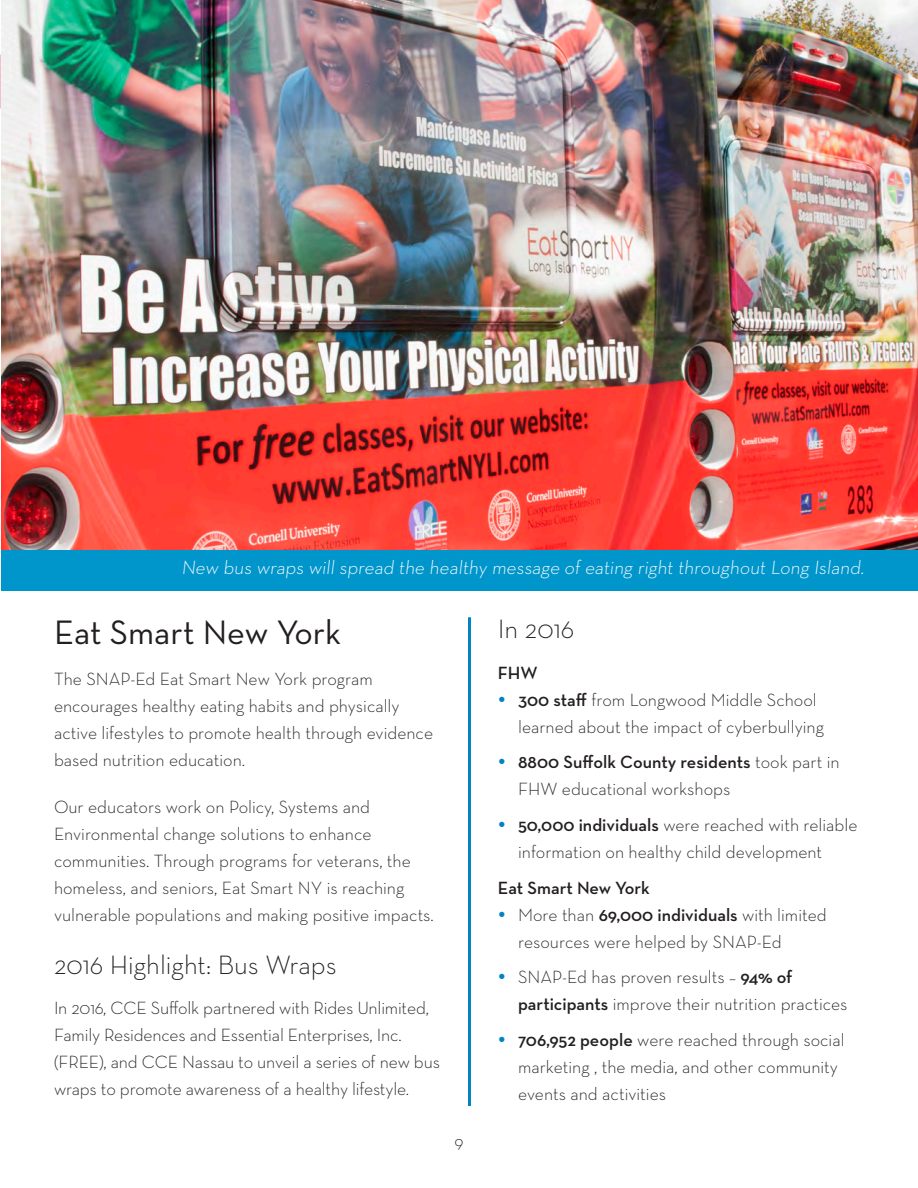
<style>
.page{position:relative;width:918px;height:1188px;background:#fff}
.page>*{position:absolute;margin:0;border:0;box-sizing:border-box;transform-origin:0 0}
.smaller_heading{font:34.5px "Neutraface Text";color:#231f20}
.smaller_heading-2{font:300 27px "Neutraface Text";color:#231f20}
.quote_name{font:300 19.5px "Neutraface Text";color:#fff}
.body_text{font:300 18px/27px "Neutraface Text";color:#231f20}
.body_text-2{font:600 18px "Neutraface Text";color:#231f20}
.s1{font-weight:600}
</style>
<div class="page">
<img style="left:1px;top:0;width:917px;height:550px">
<div style="left:1px;top:550px;width:917px;height:41px;background:#0096cb"></div>
<hr style="left:468px;top:617px;width:3px;height:489px;background:#0084c2">
<p class="quote_name" style="left:181px;top:555px;width:687px">New bus wraps will spread the healthy message of eating right throughout Long Island.</p>
<p class="smaller_heading" style="left:54px;top:611px;width:289px">Eat Smart New York</p>
<p class="body_text" style="left:54px;top:665px;width:381px">The SNAP-Ed Eat Smart New York program encourages healthy eating habits and physically active lifestyles to promote health through evidence based nutrition education.</p>
<p class="body_text" style="left:54px;top:793px;width:381px">Our educators work on Policy, Systems and Environmental change solutions to enhance communities. Through programs for veterans, the homeless, and seniors, Eat Smart NY is reaching vulnerable populations and making positive impacts.</p>
<p class="smaller_heading-2" style="left:54px;top:947px;width:284px">2016 Highlight: Bus Wraps</p>
<p class="body_text" style="left:54px;top:994px;width:388px">In 2016, CCE Suffolk partnered with Rides Unlimited, Family Residences and Essential Enterprises, Inc. (FREE), and CCE Nassau to unveil a series of new bus wraps to promote awareness of a healthy lifestyle.</p>
<p class="body_text" style="left:454px;top:1128px;width:11px">9</p>
<p class="smaller_heading-2" style="left:498px;top:612px;width:78px">In 2016</p>
<p class="body_text-2" style="left:498px;top:661px;width:41px">FHW</p>
<p class="body_text" style="left:518px;top:686px;width:307px"><span class="s1">300 staff</span> from Longwood Middle School learned about the impact of cyberbullying</p>
<p class="body_text" style="left:518px;top:749px;width:323px"><span class="s1">8800 Suffolk County residents</span> took part in<br>FHW educational workshops</p>
<p class="body_text" style="left:518px;top:811px;width:341px"><span class="s1">50,000 individuals</span> were reached with reliable information on healthy child development</p>
<p class="body_text-2" style="left:498px;top:876px;width:153px">Eat Smart New York</p>
<p class="body_text" style="left:518px;top:901px;width:310px">More than <span class="s1">69,000 individuals</span> with limited resources were helped by SNAP-Ed</p>
<p class="body_text" style="left:518px;top:963px;width:331px">SNAP-Ed has proven results – <span class="s1">94% of participants</span> improve their nutrition practices</p>
<p class="body_text" style="left:518px;top:1026px;width:328px"><span class="s1">706,952 people</span> were reached through social marketing , the media, and other community events and activities</p>
</div>
